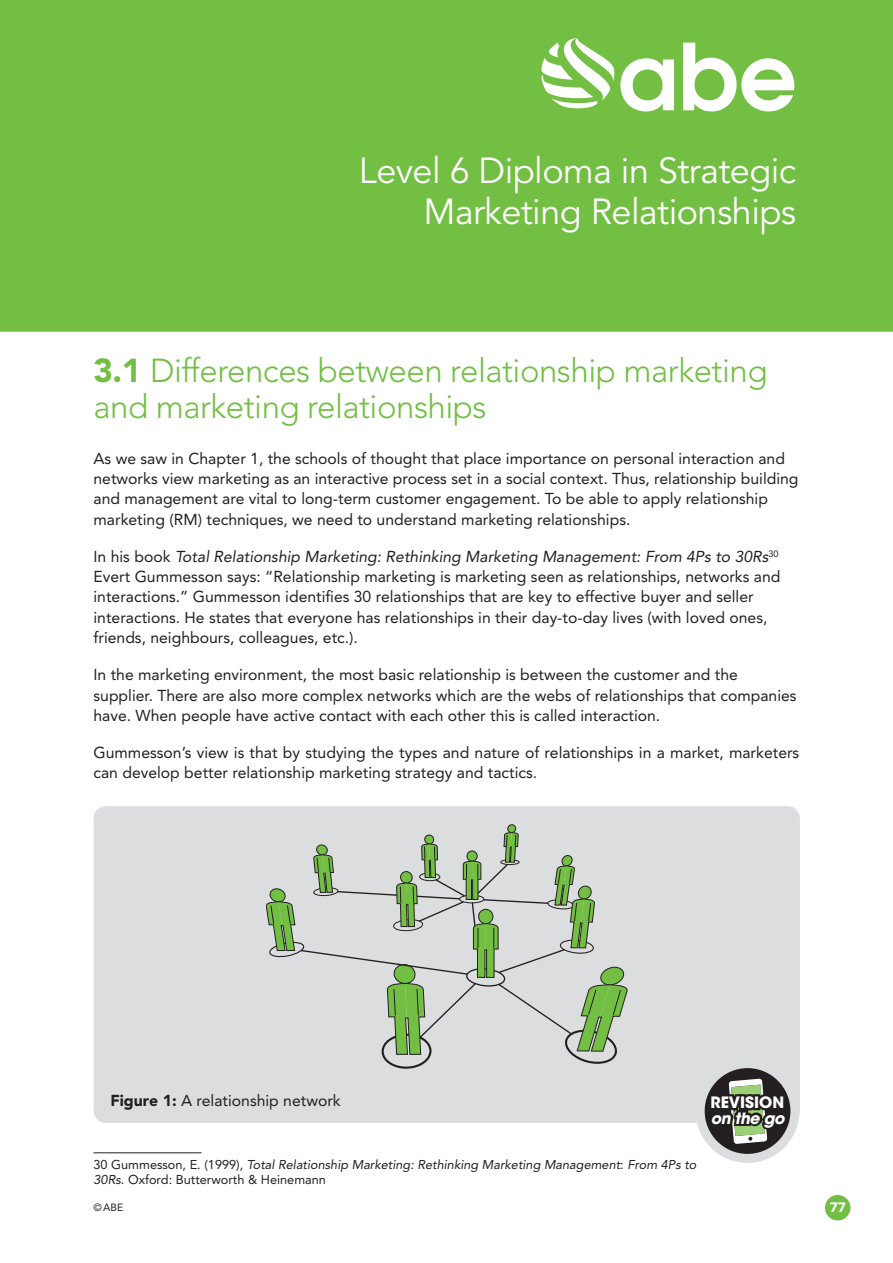
<style>
.page{position:relative;width:893px;height:1263px;background:#72bf43}
.page>*{position:absolute;margin:0;border:0;box-sizing:border-box;transform-origin:0 0}
.t1{font:36px/40.5px "Avenir LT Std";letter-spacing:-.015em;color:#fff;text-align:right}
.t2{font:300 33px/36px "Avenir LT Std";letter-spacing:-.015em;color:#72bf43}
.t3{font:15.75px/20.2px "Avenir LT Std";color:#231f20}
.t4{font:700 15.6px "ITC Avant Garde Std";color:#fff}
.t5{font:italic 700 15.6px "ITC Avant Garde Std";letter-spacing:-.02em;color:#fff}
.t6{font:900 13.5px "Avenir LT Std";color:#fff}
.t7{font:italic 12.75px/15.8px "Avenir LT Std";color:#231f20}
.t8{font:10.5px "Avenir LT Std";color:#231f20}
.s1{font-weight:900}
.s2{font-style:italic}
.s3{font-style:normal}
</style>
<div class="page">
<div style="left:0;top:332px;width:893px;height:931px;background:#fff"></div>
<svg style="left:541px;top:38px;width:73px;height:71px"></svg>
<svg style="left:620px;top:58px;width:54px;height:53px"></svg>
<svg style="left:683px;top:43px;width:111px;height:68px"></svg>
<div style="left:825px;top:1195px;width:25px;height:25px;background:#72bf43;border-radius:50%"></div>
<div style="left:94px;top:806px;width:706px;height:317px;background:#dcdddf;border-radius:13px"></div>
<div style="left:381px;top:1033px;width:51px;height:36px;border:2px solid #231f20;border-radius:50%"></div>
<div style="left:508px;top:825px;width:8px;height:8px;background:#72bf43;border-radius:50%"></div>
<div style="left:508px;top:825px;width:8px;height:8px;border:1px solid #231f20;border-radius:50%"></div>
<svg style="left:266px;top:832px;width:361px;height:233px"></svg>
<svg style="left:700px;top:1063px;width:95px;height:95px"></svg>
<div style="left:696px;top:1059px;width:103px;height:104px;border:9px solid #dcdddf;border-radius:50%"></div>
<svg style="left:707px;top:1067px;width:82px;height:77px;background:#5d5f57"></svg>
<hr style="left:94px;top:1152px;width:108px;height:1px;background:#231f20">
<p class="t1" style="left:359px;top:152px;width:439px">Level 6 Diploma in Strategic<br>Marketing Relationships</p>
<p class="t2" style="left:94px;top:353px;width:675px"><span class="s1">3.1</span> Differences between relationship marketing and marketing relationships</p>
<p class="t3" style="left:94px;top:448px;width:706px">As we saw in Chapter 1, the schools of thought that place importance on personal interaction and networks view marketing as an interactive process set in a social context. Thus, relationship building and management are vital to long-term customer engagement. To be able to apply relationship marketing (RM) techniques, we need to understand marketing relationships.</p>
<p class="t3" style="left:94px;top:546px;width:688px">In his book <span class="s2">Total Relationship Marketing: Rethinking Marketing Management: From 4Ps to 30Rs</span><sup>30<br></sup>Evert Gummesson says: “Relationship marketing is marketing seen as relationships, networks and interactions.” Gummesson identifies 30 relationships that are key to effective buyer and seller interactions. He states that everyone has relationships in their day-to-day lives (with loved ones, friends, neighbours, colleagues, etc.).</p>
<p class="t3" style="left:94px;top:665px;width:705px">In the marketing environment, the most basic relationship is between the customer and the supplier. There are also more complex networks which are the webs of relationships that companies have. When people have active contact with each other this is called interaction.</p>
<p class="t3" style="left:94px;top:742px;width:707px">Gummesson’s view is that by studying the types and nature of relationships in a market, marketers can develop better relationship marketing strategy and tactics.</p>
<p class="t3" style="left:111px;top:1090px;width:232px"><span class="s1">Figure 1:</span> A relationship network</p>
<p class="t7" style="left:94px;top:1156px;width:604px"><span class="s3">30 Gummesson, E. (1999),</span> Total Relationship Marketing: Rethinking Marketing Management<span class="s3">:</span> From 4Ps to<br>30Rs<span class="s3">. Oxford: Butterworth &amp; Heinemann</span></p>
<p class="t4" style="left:710px;top:1092px;width:75px">REVISION</p>
<p class="t5" style="left:711px;top:1108px;width:75px">on the go</p>
<p class="t8" style="left:94px;top:1202px;width:31px">©ABE</p>
<p class="t6" style="left:830px;top:1199px;width:17px">77</p>
</div>
